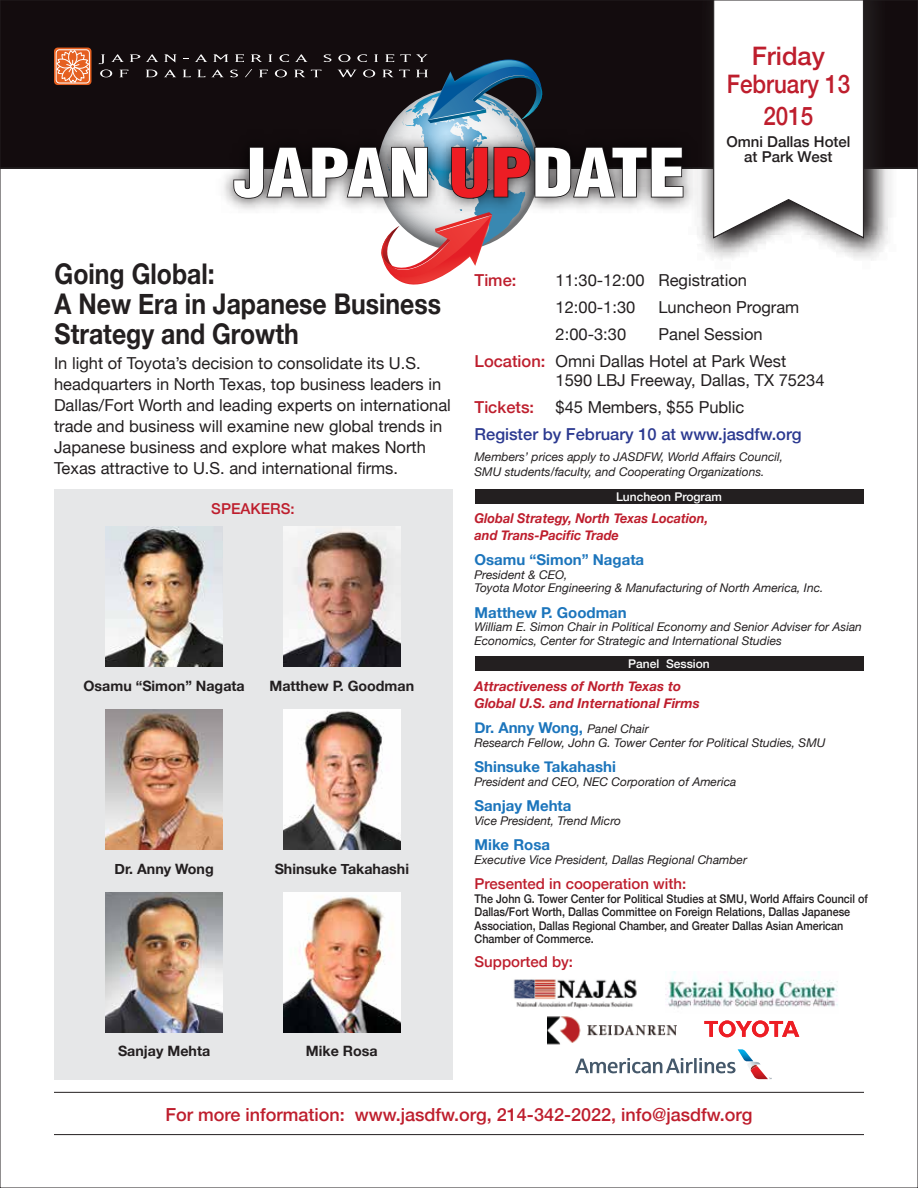
<style>
.page{position:relative;width:918px;height:1188px;background:#fff}
.page>*{position:absolute;margin:0;border:0;box-sizing:border-box;transform-origin:0 0}
.t1{font:700 28.5px/30px "Helvetica Neue";color:#231f20;scale:.87 1}
.t2{font:500 25.5px/28.5px "Helvetica Neue";color:#be1e2d;text-align:center}
.t3{font:500 25.5px "Helvetica Neue";color:#be1e2d;scale:.88 1}
.t4{font:500 18px "Helvetica Neue";color:#be1e2d}
.t5{font:16.5px/21px "Helvetica Neue";color:#231f20}
.t6{font:500 16.5px "Helvetica Neue";color:#2b3990}
.t7{font:500 16.5px "Helvetica Neue";color:#be1e2d}
.t8{font:700 15px "Helvetica Neue";color:#1c75bc}
.t9{font:500 15px "Helvetica Neue";color:#be1e2d}
.t10{font:500 15px/15px "Helvetica Neue";color:#231f20;text-align:center}
.t11{font:700 14.25px "Helvetica Neue";color:#231f20}
.t12{font:italic 700 13.5px/16.5px "Helvetica Neue";color:#be1e2d}
.t13{font:italic 700 13.5px/16.5px "Helvetica Neue";color:#be1e2d;scale:.95 1}
.t14{font:italic 12px/13.5px "Helvetica Neue";color:#231f20}
.t15{font:500 12px/13.5px "Helvetica Neue";color:#231f20;scale:.9 1}
.t16{font:500 12px "Helvetica Neue";color:#fff}
.s1{font-weight:500;color:#be1e2d}
.s2{font-weight:400;font-style:italic;font-size:12px;color:#231f20}
</style>
<div class="page">
<div style="left:54px;top:490px;width:398px;height:590px;background:#e6e7e8"></div>
<div style="left:2px;top:2px;width:914px;height:167px;background:#130c0e"></div>
<img style="left:688px;top:2px;width:211px;height:258px">
<img style="left:684px;top:126px;width:20px;height:93px">
<svg style="left:713px;top:2px;width:151px;height:237px"></svg>
<svg style="left:575px;top:1049px;width:197px;height:30px"></svg>
<img style="left:513px;top:979px;width:124px;height:30px">
<img style="left:665px;top:972px;width:173px;height:36px">
<img style="left:547px;top:1016px;width:129px;height:29px">
<svg style="left:704px;top:1021px;width:95px;height:16px"></svg>
<svg style="left:54px;top:48px;width:37px;height:37px"></svg>
<div style="left:56px;top:49px;width:34px;height:34px;border:1px solid #fff;border-radius:3px"></div>
<svg style="left:56px;top:50px;width:34px;height:66px;background:#86523b"></svg>
<hr style="left:54px;top:1092px;width:810px;height:1px;background:#231f20">
<hr style="left:54px;top:1134px;width:810px;height:1px;background:#231f20">
<svg style="left:98px;top:54px;width:7px;height:10px"></svg>
<svg style="left:111px;top:54px;width:13px;height:8px"></svg>
<svg style="left:130px;top:54px;width:10px;height:8px"></svg>
<svg style="left:146px;top:54px;width:12px;height:8px"></svg>
<svg style="left:164px;top:54px;width:13px;height:9px"></svg>
<svg style="left:100px;top:70px;width:12px;height:7px"></svg>
<svg style="left:119px;top:70px;width:9px;height:7px"></svg>
<svg style="left:146px;top:70px;width:11px;height:7px"></svg>
<svg style="left:164px;top:70px;width:12px;height:7px"></svg>
<svg style="left:183px;top:54px;width:501px;height:231px"></svg>
<img style="left:106px;top:527px;width:117px;height:140px">
<img style="left:283px;top:527px;width:117px;height:140px">
<img style="left:106px;top:709px;width:117px;height:141px">
<img style="left:283px;top:709px;width:117px;height:141px">
<img style="left:106px;top:892px;width:117px;height:140px">
<img style="left:283px;top:892px;width:117px;height:140px">
<div style="left:475px;top:489px;width:388px;height:15px;background:#231f20"></div>
<div style="left:475px;top:657px;width:388px;height:14px;background:#231f20"></div>
<h2 class="t2" style="left:727px;top:39px;width:125px">Friday<br>February 13</h2>
<h2 class="t3" style="left:763px;top:95px;width:58px">2015</h2>
<p class="t10" style="left:726px;top:133px;width:126px">Omni Dallas Hotel at Park West</p>
<h1 class="t1" style="left:55px;top:260px;width:446px">Going Global:<br>A New Era in Japanese Business<br>Strategy and Growth</h1>
<p class="t5" style="left:54px;top:354px;width:398px">In light of Toyota’s decision to consolidate its U.S. headquarters in North Texas, top business leaders in Dallas/Fort Worth and leading experts on international trade and business will examine new global trends in Japanese business and explore what makes North Texas attractive to U.S. and international firms.</p>
<p class="t9" style="left:211px;top:496px;width:85px">SPEAKERS:</p>
<p class="t11" style="left:84px;top:675px;width:163px">Osamu “Simon” Nagata</p>
<p class="t11" style="left:270px;top:675px;width:146px">Matthew P. Goodman</p>
<p class="t11" style="left:115px;top:857px;width:101px">Dr. Anny Wong</p>
<p class="t11" style="left:275px;top:857px;width:136px">Shinsuke Takahashi</p>
<h3 class="t7" style="left:475px;top:267px;width:43px">Time:</h3>
<h3 class="t5" style="left:556px;top:267px;width:193px;line-height:27px">11:30-12:00 Registration<br>12:00-1:30</h3>
<h3 class="t5" style="left:658px;top:297px;width:142px">Luncheon Program</h3>
<h3 class="t5" style="left:475px;top:321px;width:313px;line-height:27px;text-indent:184px">Panel Session<br><span class="s1">Location:</span> Omni Dallas Hotel at Park West</h3>
<h3 class="t5" style="left:556px;top:371px;width:270px">1590 LBJ Freeway, Dallas, TX 75234</h3>
<h3 class="t7" style="left:475px;top:394px;width:61px">Tickets:</h3>
<h3 class="t5" style="left:556px;top:398px;width:190px">$45 Members, $55 Public</h3>
<h3 class="t6" style="left:475px;top:421px;width:329px">Register by February 10 at www.jasdfw.org</h3>
<p class="t14" style="left:475px;top:450px;width:310px;line-height:15px">Members’ prices apply to JASDFW, World Affairs Council,<br>SMU students/faculty, and Cooperating Organizations.</p>
<h3 class="t5" style="left:556px;top:324px;width:72px">2:00-3:30</h3>
<p class="t16" style="left:616px;top:487px;width:107px">Luncheon Program</p>
<p class="t13" style="left:475px;top:510px;width:248px">Global Strategy, North Texas Location, and Trans-Pacific Trade</p>
<p class="t8" style="left:475px;top:548px;width:171px">Osamu “Simon” Nagata</p>
<p class="t14" style="left:475px;top:568px;width:350px">President &amp; CEO,<br>Toyota Motor Engineering &amp; Manufacturing of North America, Inc.</p>
<p class="t8" style="left:475px;top:600px;width:154px">Matthew P. Goodman</p>
<p class="t14" style="left:475px;top:621px;width:389px">William E. Simon Chair in Political Economy and Senior Adviser for Asian<br>Economics, Center for Strategic and International Studies</p>
<p class="t12" style="left:475px;top:678px;width:227px">Attractiveness of North Texas to<br>Global U.S. and International Firms</p>
<p class="t8" style="left:475px;top:716px;width:176px">Dr. Anny Wong, <span class="s2">Panel Chair</span></p>
<p class="t14" style="left:475px;top:736px;width:352px">Research Fellow, John G. Tower Center for Political Studies, SMU</p>
<p class="t8" style="left:475px;top:755px;width:143px">Shinsuke Takahashi</p>
<p class="t14" style="left:475px;top:775px;width:263px">President and CEO, NEC Corporation of America</p>
<p class="t8" style="left:475px;top:794px;width:98px">Sanjay Mehta</p>
<p class="t14" style="left:475px;top:814px;width:148px">Vice President, Trend Micro</p>
<p class="t8" style="left:475px;top:833px;width:77px">Mike Rosa</p>
<p class="t14" style="left:475px;top:853px;width:274px">Executive Vice President, Dallas Regional Chamber</p>
<p class="t9" style="left:475px;top:872px;width:213px">Presented in cooperation with:</p>
<p class="t15" style="left:475px;top:891px;width:439px">The John G. Tower Center for Political Studies at SMU, World Affairs Council of Dallas/Fort Worth, Dallas Committee on Foreign Relations, Dallas Japanese Association, Dallas Regional Chamber, and Greater Dallas Asian American Chamber of Commerce.</p>
<p class="t9" style="left:475px;top:950px;width:100px">Supported by:</p>
<p class="t16" style="left:628px;top:654px;width:83px">Panel Session</p>
<p class="t11" style="left:118px;top:1040px;width:94px">Sanjay Mehta</p>
<p class="t11" style="left:306px;top:1040px;width:73px">Mike Rosa</p>
<h3 class="t4" style="left:165px;top:1100px;width:589px">For more information: www.jasdfw.org, 214-342-2022, info@jasdfw.org</h3>
</div>
